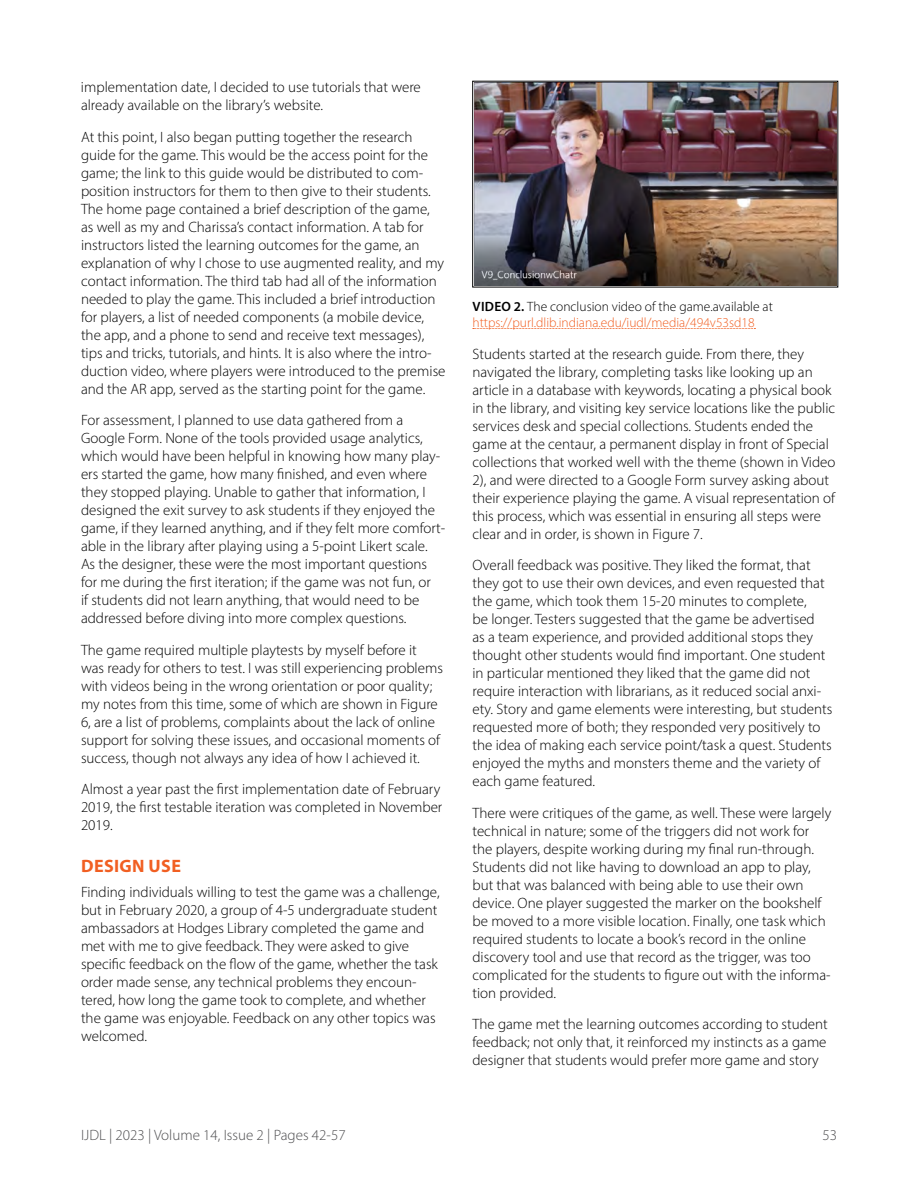
<style>
.page{position:relative;width:918px;height:1188px;background:#fff}
.page>*{position:absolute;margin:0;border:0;box-sizing:border-box;transform-origin:0 0}
.t1{font:700 18px "Myriad Pro";letter-spacing:.02em;color:#f15f22}
.t2{font:300 15px/18px "Myriad Pro";color:#000}
.t3{font:300 15px "Myriad Pro";color:#4d4d4f}
.t4{font:300 13.5px/16.2px "Myriad Pro";color:#f15f22}
.s1{font-weight:600;color:#000}
.s2{color:#000}
</style>
<div class="page">
<img style="left:474px;top:83px;width:362px;height:202px">
<div style="left:472px;top:81px;width:366px;height:206px;border:1px solid #000"></div>
<svg style="left:473px;top:328px;width:282px;height:1px"></svg>
<p class="t2" style="left:81px;top:78px;width:341px">implementation date, I decided to use tutorials that were already available on the library’s website.</p>
<p class="t2" style="left:81px;top:128px;width:366px">At this point, I also began putting together the research guide for the game. This would be the access point for the game; the link to this guide would be distributed to com&shy;position instructors for them to then give to their students.<br>The home page contained a brief description of the game, as well as my and Charissa’s contact information. A tab for instructors listed the learning outcomes for the game, an explanation of why I chose to use augmented reality, and my contact information. The third tab had all of the information needed to play the game. This included a brief introduction for players, a list of needed components (a mobile device, the app, and a phone to send and receive text messages), tips and tricks, tutorials, and hints. It is also where the intro&shy;duction video, where players were introduced to the premise and the AR app, served as the starting point for the game.</p>
<p class="t2" style="left:81px;top:411px;width:366px">For assessment, I planned to use data gathered from a Google Form. None of the tools provided usage analytics, which would have been helpful in knowing how many play&shy;ers started the game, how many finished, and even where they stopped playing. Unable to gather that information, I designed the exit survey to ask students if they enjoyed the game, if they learned anything, and if they felt more comfort&shy;able in the library after playing using a 5-point Likert scale.<br>As the designer, these were the most important questions for me during the first iteration; if the game was not fun, or<br>if students did not learn anything, that would need to be addressed before diving into more complex questions.</p>
<p class="t2" style="left:81px;top:641px;width:363px">The game required multiple playtests by myself before it was ready for others to test. I was still experiencing problems with videos being in the wrong orientation or poor quality; my notes from this time, some of which are shown in Figure 6, are a list of problems, complaints about the lack of online support for solving these issues, and occasional moments of success, though not always any idea of how I achieved it.</p>
<p class="t2" style="left:81px;top:780px;width:363px">Almost a year past the first implementation date of February<br>2019, the first testable iteration was completed in November<br>2019.</p>
<p class="t1" style="left:81px;top:854px;width:101px">DESIGN USE</p>
<p class="t2" style="left:81px;top:883px;width:360px">Finding individuals willing to test the game was a challenge, but in February 2020, a group of 4-5 undergraduate student ambassadors at Hodges Library completed the game and met with me to give feedback. They were asked to give specific feedback on the flow of the game, whether the task order made sense, any technical problems they encoun&shy;tered, how long the game took to complete, and whether the game was enjoyable. Feedback on any other topics was welcomed.</p>
<p class="t4" style="left:472px;top:298px;width:302px"><span class="s1">VIDEO 2.</span> <span class="s2">The conclusion video of the game.available at </span>https://purl.dlib.indiana.edu/iudl/media/494v53sd18</p>
<p class="t2" style="left:472px;top:345px;width:364px">Students started at the research guide. From there, they navigated the library, completing tasks like looking up an article in a database with keywords, locating a physical book in the library, and visiting key service locations like the public services desk and special collections. Students ended the game at the centaur, a permanent display in front of Special collections that worked well with the theme (shown in Video 2), and were directed to a Google Form survey asking about their experience playing the game. A visual representation of this process, which was essential in ensuring all steps were clear and in order, is shown in Figure 7.</p>
<p class="t2" style="left:472px;top:556px;width:361px">Overall feedback was positive. They liked the format, that they got to use their own devices, and even requested that the game, which took them 15-20 minutes to complete,<br>be longer. Testers suggested that the game be advertised<br>as a team experience, and provided additional stops they thought other students would find important. One student in particular mentioned they liked that the game did not require interaction with librarians, as it reduced social anxi&shy;ety. Story and game elements were interesting, but students requested more of both; they responded very positively to the idea of making each service point/task a quest. Students enjoyed the myths and monsters theme and the variety of each game featured.</p>
<p class="t2" style="left:472px;top:804px;width:360px">There were critiques of the game, as well. These were largely technical in nature; some of the triggers did not work for the players, despite working during my final run-through.<br>Students did not like having to download an app to play, but that was balanced with being able to use their own device. One player suggested the marker on the bookshelf be moved to a more visible location. Finally, one task which required students to locate a book’s record in the online discovery tool and use that record as the trigger, was too complicated for the students to figure out with the informa&shy;tion provided.</p>
<p class="t2" style="left:472px;top:1015px;width:357px;text-align:justify">The game met the learning outcomes according to student feedback; not only that, it reinforced my instincts as a game designer that students would prefer more game and story</p>
<p class="t3" style="left:81px;top:1126px;width:266px">IJDL | 2023 | Volume 14, Issue 2 | Pages 42-57</p>
<p class="t3" style="left:822px;top:1126px;width:16px">53</p>
</div>
